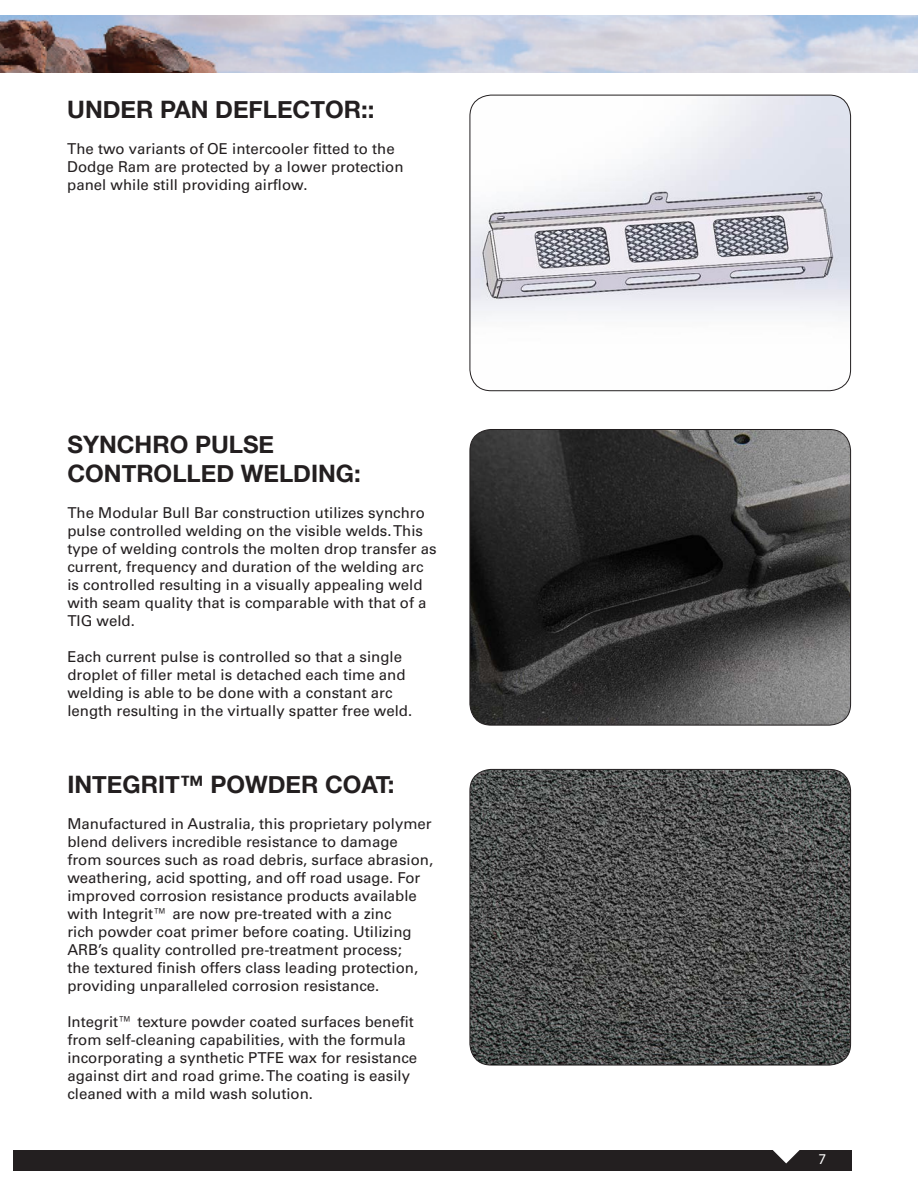
<style>
.page{position:relative;width:918px;height:1188px;background:#fff}
.page>*{position:absolute;margin:0;border:0;box-sizing:border-box;transform-origin:0 0}
.t1{font:700 24px/28.8px "Helvetica Neue";color:#231f20}
.t2{font:15px/18px "Univers LT Pro 55 Roman";color:#231f20}
.t3{font:15px "Myriad Pro";color:#fff}
</style>
<div class="page">
<div style="left:13px;top:1150px;width:838px;height:21px;background:#231f20"></div>
<svg style="left:773px;top:1150px;width:27px;height:13px"></svg>
<img style="left:0;top:16px;width:918px;height:57px">
<img style="left:470px;top:95px;width:381px;height:296px">
<div style="left:470px;top:95px;width:381px;height:296px;border:1px solid #231f20;border-radius:21px"></div>
<img style="left:470px;top:430px;width:381px;height:295px">
<div style="left:470px;top:429px;width:381px;height:296px;border:1px solid #231f20;border-radius:21px"></div>
<img style="left:470px;top:769px;width:381px;height:296px">
<div style="left:470px;top:769px;width:381px;height:296px;border:1px solid #231f20;border-radius:21px"></div>
<p class="t1" style="left:67px;top:96px;width:309px">UNDER PAN DEFLECTOR::</p>
<p class="t2" style="left:67px;top:140px;width:338px">The two variants of OE intercooler fitted to the<br>Dodge Ram are protected by a lower protection panel while still providing airflow.</p>
<p class="t1" style="left:67px;top:430px;width:295px">SYNCHRO PULSE<br>CONTROLLED WELDING:</p>
<p class="t2" style="left:67px;top:503px;width:371px">The Modular Bull Bar construction utilizes synchro pulse controlled welding on the visible welds. This type of welding controls the molten drop transfer as current, frequency and duration of the welding arc is controlled resulting in a visually appealing weld with seam quality that is comparable with that of a TIG weld.</p>
<p class="t2" style="left:67px;top:647px;width:346px">Each current pulse is controlled so that a single droplet of filler metal is detached each time and welding is able to be done with a constant arc length resulting in the virtually spatter free weld.</p>
<p class="t1" style="left:67px;top:770px;width:329px">INTEGRIT™ POWDER COAT:</p>
<p class="t2" style="left:67px;top:814px;width:367px">Manufactured in Australia, this proprietary polymer blend delivers incredible resistance to damage from sources such as road debris, surface abrasion, weathering, acid spotting, and off road usage. For improved corrosion resistance products available with Integrit™ are now pre-treated with a zinc<br>rich powder coat primer before coating. Utilizing ARB’s quality controlled pre-treatment process;<br>the textured finish offers class leading protection, providing unparalleled corrosion resistance.</p>
<p class="t2" style="left:67px;top:1012px;width:351px">Integrit™ texture powder coated surfaces benefit from self-cleaning capabilities, with the formula incorporating a synthetic PTFE wax for resistance against dirt and road grime. The coating is easily cleaned with a mild wash solution.</p>
<p class="t3" style="left:819px;top:1149px;width:9px">7</p>
</div>
